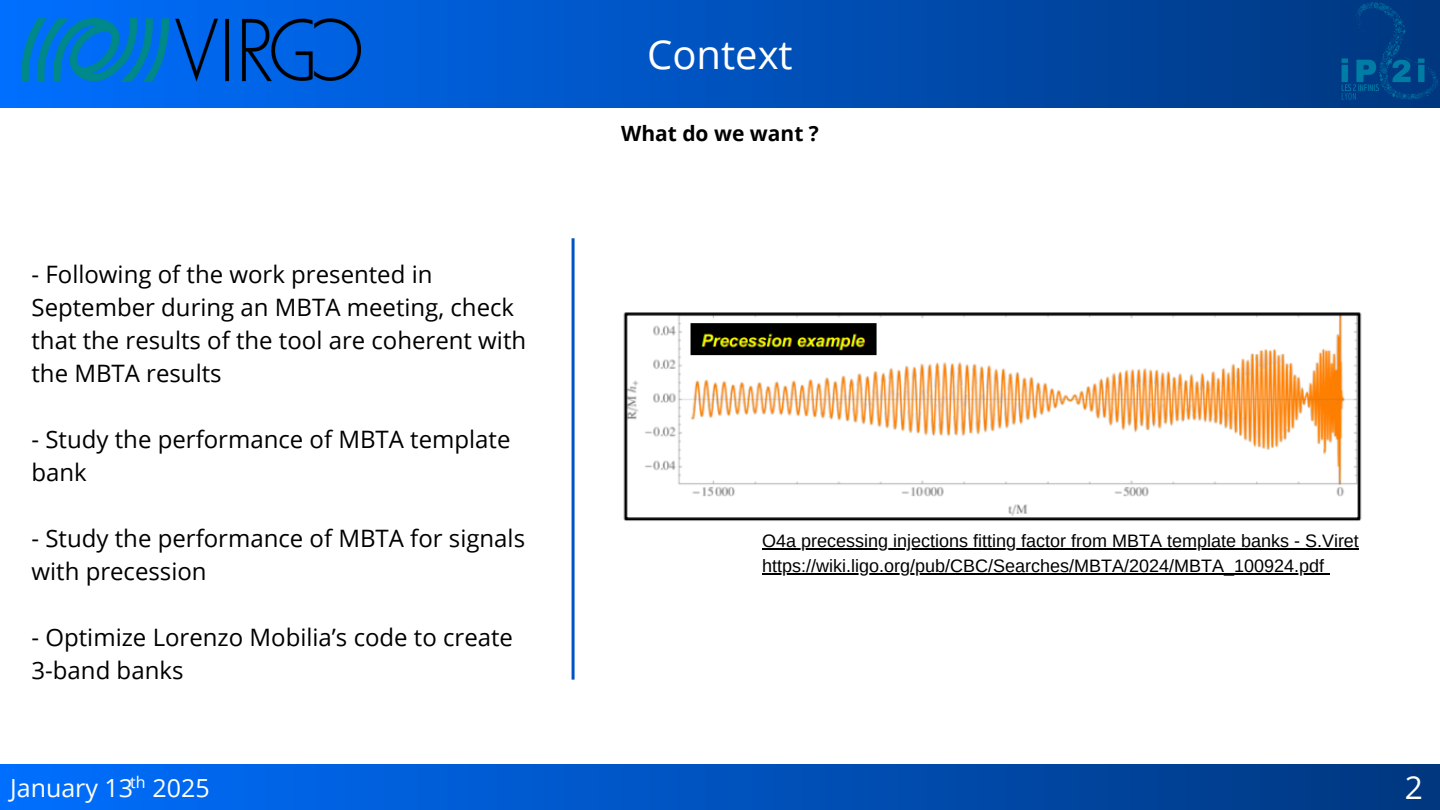
<style>
.page{position:relative;width:1440px;height:810px;background:#fff}
.page>*{position:absolute;margin:0;border:0;box-sizing:border-box;transform-origin:0 0}
.t1{font:40px "Open Sans";color:#fff}
.t2{font:31.7px "Open Sans";color:#fff}
.t3{font:25px "Open Sans";color:#fff}
.t4{font:24px/33px "Open Sans";color:#000}
.t5{font:700 21px "Open Sans";color:#000}
.t6{font:18px "Arimo";color:#000}
.t7{font:16px "Open Sans";color:#fff}
</style>
<div class="page">
<div style="left:0;top:0;width:1440px;height:107px;background:linear-gradient(to right,#006ffe,#00367e)"></div>
<div style="left:0;top:765px;width:1440px;height:45px;background:linear-gradient(to right,#006fff,#00367e)"></div>
<hr style="left:762px;top:549px;width:597px;height:1px;background:#000">
<hr style="left:762px;top:573px;width:562px;height:2px;background:#000">
<img style="left:1341px;top:0;width:99px;height:107px">
<img style="left:21px;top:19px;width:339px;height:62px">
<hr style="left:572px;top:238px;width:3px;height:442px;background:#0153c1">
<img style="left:623px;top:312px;width:739px;height:209px">
<h4 class="t4" style="left:32px;top:257px;width:496px">- Following of the work presented in September during an MBTA meeting, check that the results of the tool are coherent with the MBTA results</h4>
<h3 class="t4" style="left:32px;top:422px;width:481px">- Study the performance of MBTA template bank</h3>
<h3 class="t4" style="left:32px;top:521px;width:495px">- Study the performance of MBTA for signals with precession</h3>
<h3 class="t4" style="left:32px;top:620px;width:483px">- Optimize Lorenzo Mobilia’s code to create<br>3-band banks</h3>
<p class="t7" style="left:130px;top:770px;width:17px">th</p>
<p class="t3" style="left:10px;top:770px;width:201px">January 13 2025</p>
<h1 class="t1" style="left:647px;top:26px;width:147px">Context</h1>
<h3 class="t5" style="left:621px;top:119px;width:199px">What do we want ?</h3>
<p class="t6" style="left:762px;top:531px;width:598px">O4a precessing injections fitting factor from MBTA template banks - S.Viret</p>
<p class="t6" style="left:762px;top:555px;width:563px">https://wiki.ligo.org/pub/CBC/Searches/MBTA/2024/MBTA_100924.pdf</p>
<h2 class="t2" style="left:1405px;top:765px;width:20px">2</h2>
</div>
